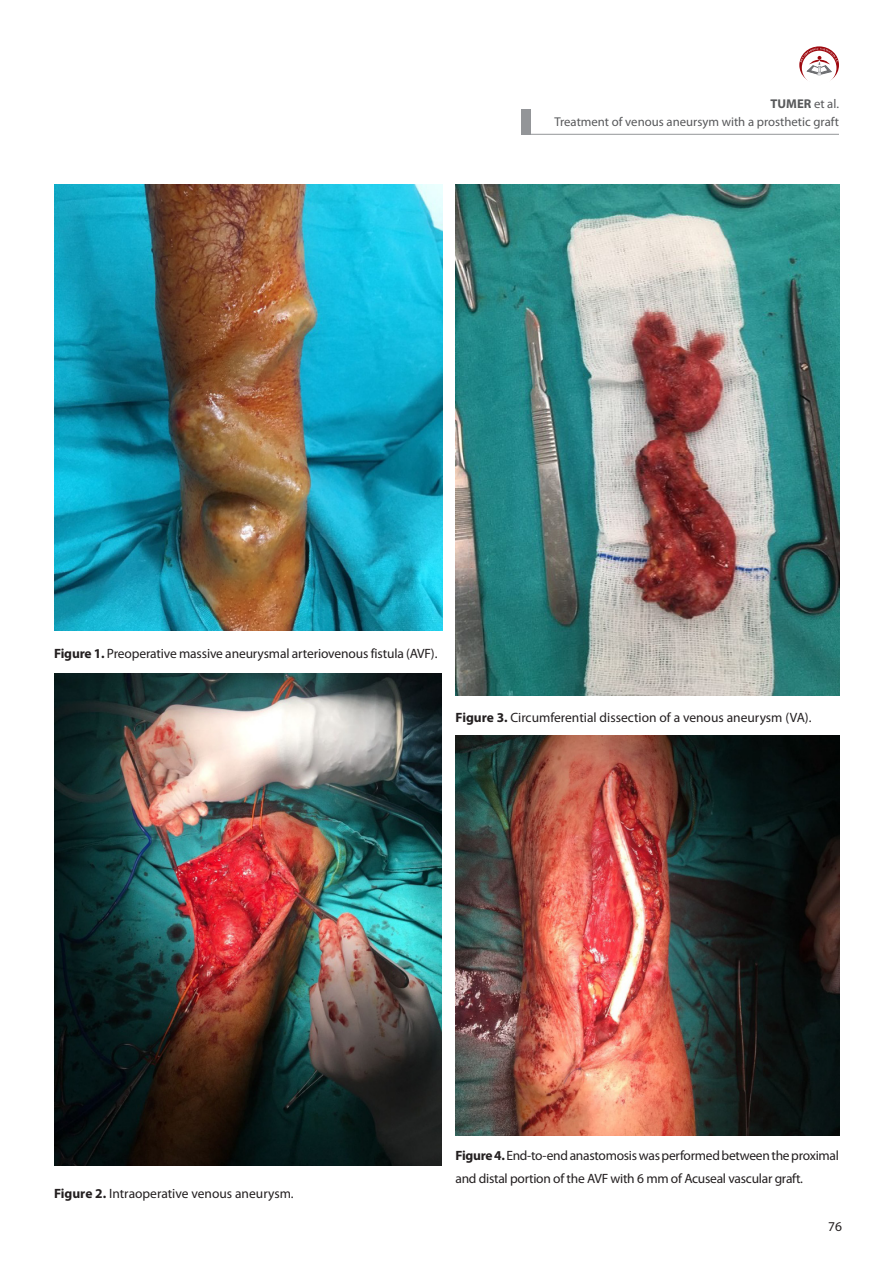
<style>
.page{position:relative;width:893px;height:1263px;background:#fff}
.page>*{position:absolute;margin:0;border:0;box-sizing:border-box;transform-origin:0 0}
.t1{font:13.5px/22.5px "Myriad Pro";letter-spacing:-.01em;color:#231f20}
.t2{font:12.75px "Myriad Pro";color:#57585a}
.t3{font:700 12.75px "Myriad Pro";color:#57585a}
.s1{font-weight:400}
.s2{font-weight:700}
</style>
<div class="page">
<img style="left:54px;top:185px;width:388px;height:446px">
<img style="left:54px;top:674px;width:388px;height:491px">
<img style="left:455px;top:185px;width:384px;height:511px">
<img style="left:455px;top:735px;width:385px;height:401px">
<svg style="left:799px;top:46px;width:40px;height:38px"></svg>
<div style="left:802px;top:51px;width:34px;height:34px;background:#fff;border-radius:50%"></div>
<svg style="left:800px;top:48px;width:38px;height:27px"></svg>
<hr style="left:526px;top:134px;width:313px;height:1px;background:#939598">
<div style="left:522px;top:109px;width:9px;height:26px;background:#939598"></div>
<p class="t3" style="left:771px;top:95px;width:70px">TUMER <span class="s1">et al.</span></p>
<p class="t2" style="left:554px;top:114px;width:286px">Treatment of venous aneursym with a prosthetic graft</p>
<p class="t1" style="left:54px;top:642px;width:385px"><span class="s2">Figure 1.</span> Preoperative massive aneurysmal arteriovenous fistula (AVF).</p>
<p class="t1" style="left:455px;top:706px;width:357px"><span class="s2">Figure 3.</span> Circumferential dissection of a venous aneurysm (VA).</p>
<p class="t1" style="left:54px;top:1182px;width:241px"><span class="s2">Figure 2.</span> Intraoperative venous aneurysm.</p>
<p class="t1" style="left:455px;top:1144px;width:385px"><span class="s2">Figure 4.</span> End-to-end anastomosis was performed between the proximal and distal portion of the AVF with 6 mm of Acuseal vascular graft.</p>
<p class="t1" style="left:828px;top:1215px;width:15px">76</p>
</div>
